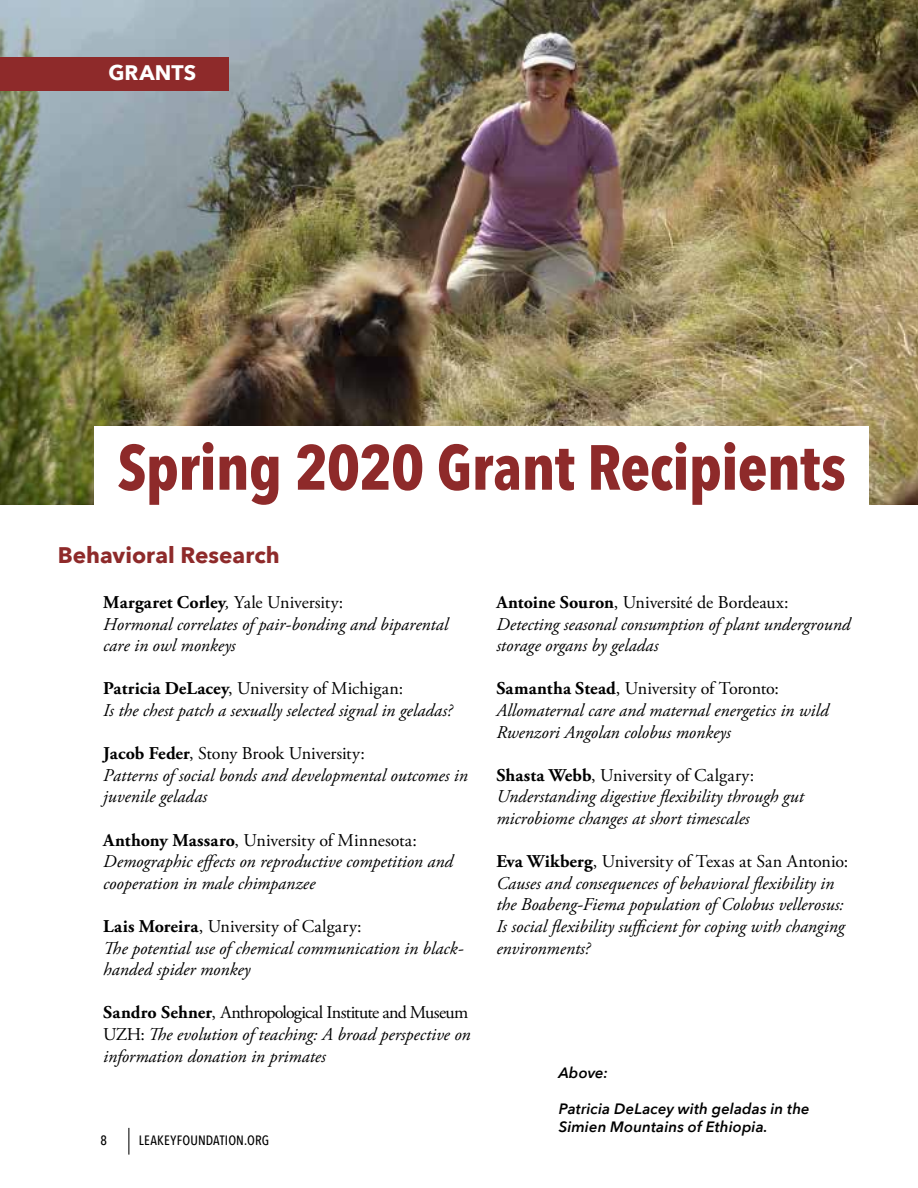
<style>
.page{position:relative;width:918px;height:1188px;background:#fff}
.page>*{position:absolute;margin:0;border:0;box-sizing:border-box;transform-origin:0 0}
.t1{font:700 63px "Avenir Next Condensed";letter-spacing:-.01em;color:#8e2a2a}
.t2{font:700 22.5px "Avenir Next";color:#8e2a2a}
.t3{font:700 21px "Avenir Next";letter-spacing:.01em;color:#fff}
.t4{font:italic 18px/21.6px "Adobe Garamond Pro";color:#000}
.t5{font:italic 600 15px/18px "Avenir Next";letter-spacing:.01em;color:#000}
.t6{font:500 13.5px "Avenir Next Condensed";letter-spacing:.01em;color:#000}
.s1{font-weight:700;font-style:normal}
.s2{font-style:normal}
</style>
<div class="page">
<svg style="left:128px;top:1128px;width:1px;height:27px"></svg>
<img style="left:0;top:0;width:918px;height:505px">
<div style="left:94px;top:427px;width:775px;height:95px;background:#fff"></div>
<div style="left:0;top:57px;width:228px;height:34px;background:#8e2a2a"></div>
<p class="t3" style="left:108px;top:54px;width:89px">GRANTS</p>
<h1 class="t1" style="left:118px;top:429px;width:730px">Spring 2020 Grant Recipients</h1>
<p class="t2" style="left:58px;top:536px;width:224px">Behavioral Research</p>
<p class="t4" style="left:103px;top:592px;width:346px"><span class="s1">Margaret Corley</span>, <span class="s2">Yale University:<br></span>Hormonal correlates of pair-bonding and biparental care in owl monkeys</p>
<p class="t4" style="left:103px;top:678px;width:351px"><span class="s1">Patricia DeLacey</span><span class="s2">, University of Michigan:<br></span>Is the chest patch a sexually selected signal in geladas?</p>
<p class="t4" style="left:103px;top:743px;width:366px"><span class="s1">Jacob Feder</span><span class="s2">, Stony Brook University:<br></span>Patterns of social bonds and developmental outcomes in juvenile geladas</p>
<p class="t4" style="left:103px;top:829px;width:351px"><span class="s1">Anthony Massaro</span><span class="s2">, University of Minnesota:<br></span>Demographic effects on reproductive competition and cooperation in male chimpanzee</p>
<p class="t4" style="left:103px;top:916px;width:362px"><span class="s1">Lais Moreira</span><span class="s2">, University of Calgary:<br></span>The potential use of chemical communication in black&shy;handed spider monkey</p>
<p class="t4" style="left:103px;top:1002px;width:369px"><span class="s1">Sandro Sehner</span><span class="s2">, Anthropological Institute and Museum<br>UZH:</span> The evolution of teaching: A broad perspective on information donation in primates</p>
<p class="t6" style="left:100px;top:1132px;width:8px">8</p>
<p class="t6" style="left:139px;top:1132px;width:132px">LEAKEYFOUNDATION.ORG</p>
<p class="t4" style="left:496px;top:592px;width:356px"><span class="s1">Antoine Souron</span><span class="s2">, Université de Bordeaux:<br></span>Detecting seasonal consumption of plant underground storage organs by geladas</p>
<p class="t4" style="left:496px;top:678px;width:334px"><span class="s1">Samantha Stead</span><span class="s2">, University of Toronto:<br></span>Allomaternal care and maternal energetics in wild<br>Rwenzori Angolan colobus monkeys</p>
<p class="t4" style="left:496px;top:765px;width:309px"><span class="s1">Shasta Webb</span><span class="s2">, University of Calgary:<br></span>Understanding digestive flexibility through gut microbiome changes at short timescales</p>
<p class="t4" style="left:496px;top:851px;width:353px"><span class="s1">Eva Wikberg</span><span class="s2">, University of Texas at San Antonio:<br></span>Causes and consequences of behavioral flexibility in the Boabeng-Fiema population of Colobus vellerosus:<br>Is social flexibility sufficient for coping with changing environments?</p>
<p class="t5" style="left:559px;top:1063px;width:51px">Above:</p>
<p class="t5" style="left:559px;top:1099px;width:253px">Patricia DeLacey with geladas in the<br>Simien Mountains of Ethiopia.</p>
</div>
